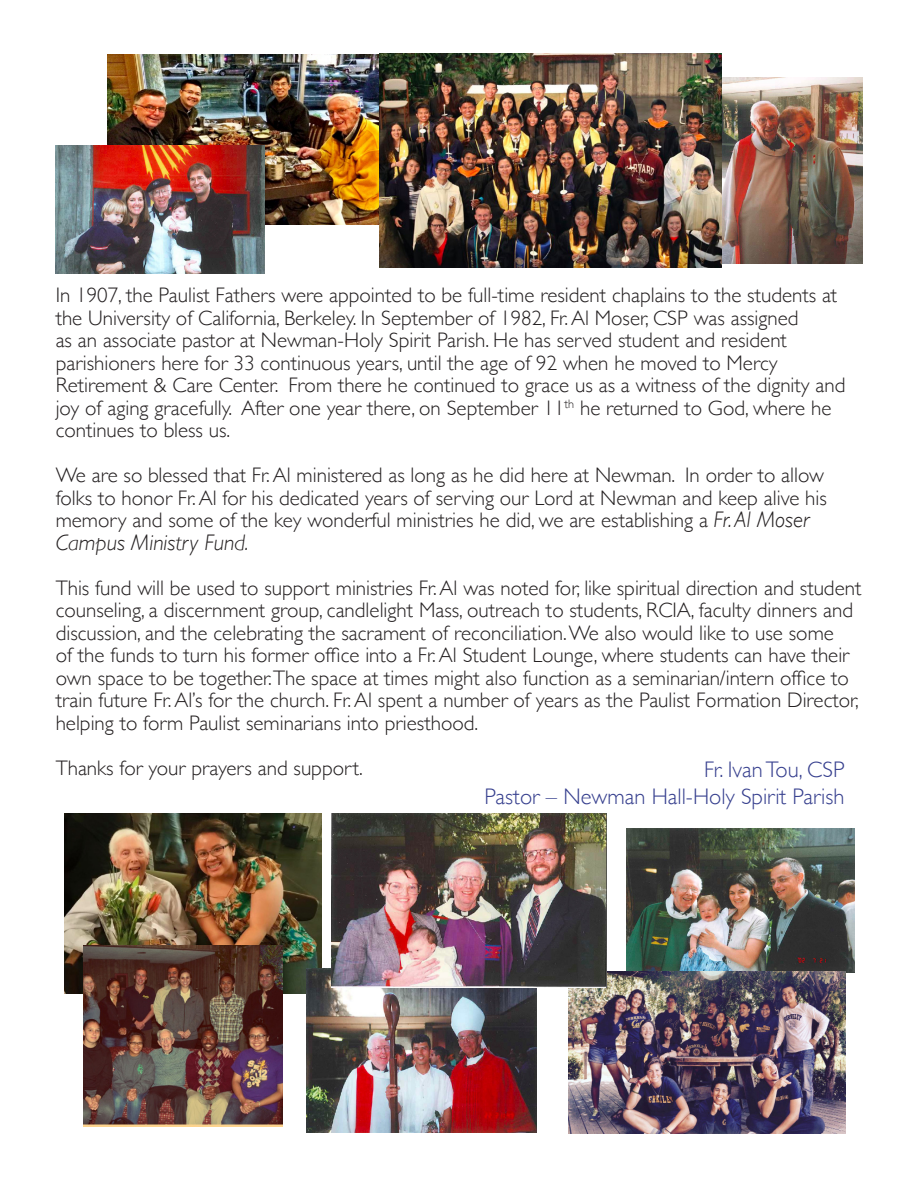
<style>
.page{position:relative;width:918px;height:1188px;background:#fff}
.page>*{position:absolute;margin:0;border:0;box-sizing:border-box;transform-origin:0 0}
.t1{font:300 22.5px "Gill Sans";color:#363f8e}
.t2{font:italic 300 22.5px "Gill Sans";color:#231f20}
.t3{font:300 21px/22.5px "Gill Sans";color:#231f20}
.s1{font-style:italic;font-size:22.5px}
</style>
<div class="page">
<img style="left:722px;top:77px;width:140px;height:186px">
<img style="left:65px;top:814px;width:257px;height:180px">
<img style="left:626px;top:828px;width:229px;height:145px">
<img style="left:306px;top:968px;width:231px;height:164px">
<img style="left:107px;top:54px;width:273px;height:171px">
<img style="left:569px;top:971px;width:277px;height:162px">
<img style="left:83px;top:946px;width:199px;height:180px">
<img style="left:380px;top:53px;width:342px;height:214px">
<img style="left:56px;top:146px;width:209px;height:127px">
<img style="left:331px;top:814px;width:276px;height:173px">
<p class="t3" style="left:56px;top:283px;width:783px">In 1907, the Paulist Fathers were appointed to be full-time resident chaplains to the students at</p>
<p class="t3" style="left:56px;top:305px;width:744px">the University of California, Berkeley. In September of 1982, Fr. Al Moser, CSP was assigned</p>
<p class="t3" style="left:56px;top:328px;width:791px">as an associate pastor at Newman-Holy Spirit Parish. He has served student and resident parishioners here for 33 continuous years, until the age of 92 when he moved to Mercy Retirement &amp; Care Center. From there he continued to grace us as a witness of the dignity and joy of aging gracefully. After one year there, on September 11<sup>th</sup> he returned to God, where he continues to bless us.</p>
<p class="t3" style="left:56px;top:463px;width:773px">We are so blessed that Fr. Al ministered as long as he did here at Newman. In order to allow folks to honor Fr. Al for his dedicated years of serving our Lord at Newman and keep alive his memory and some of the key wonderful ministries he did, we are establishing a <span class="s1">Fr. Al Moser</span></p>
<p class="t2" style="left:56px;top:529px;width:194px">Campus Ministry Fund.</p>
<p class="t3" style="left:56px;top:575px;width:807px">This fund will be used to support ministries Fr. Al was noted for, like spiritual direction and student counseling, a discernment group, candlelight Mass, outreach to students, RCIA, faculty dinners and discussion, and the celebrating the sacrament of reconciliation. We also would like to use some<br>of the funds to turn his former office into a Fr. Al Student Lounge, where students can have their own space to be together.The space at times might also function as a seminarian/intern office to train future Fr. Al’s for the church. Fr. Al spent a number of years as the Paulist Formation Director, helping to form Paulist seminarians into priesthood.</p>
<p class="t3" style="left:56px;top:755px;width:309px">Thanks for your prayers and support.</p>
<p class="t1" style="left:704px;top:752px;width:142px">Fr. Ivan Tou, CSP</p>
<p class="t1" style="left:485px;top:779px;width:361px">Pastor – Newman Hall-Holy Spirit Parish</p>
</div>
